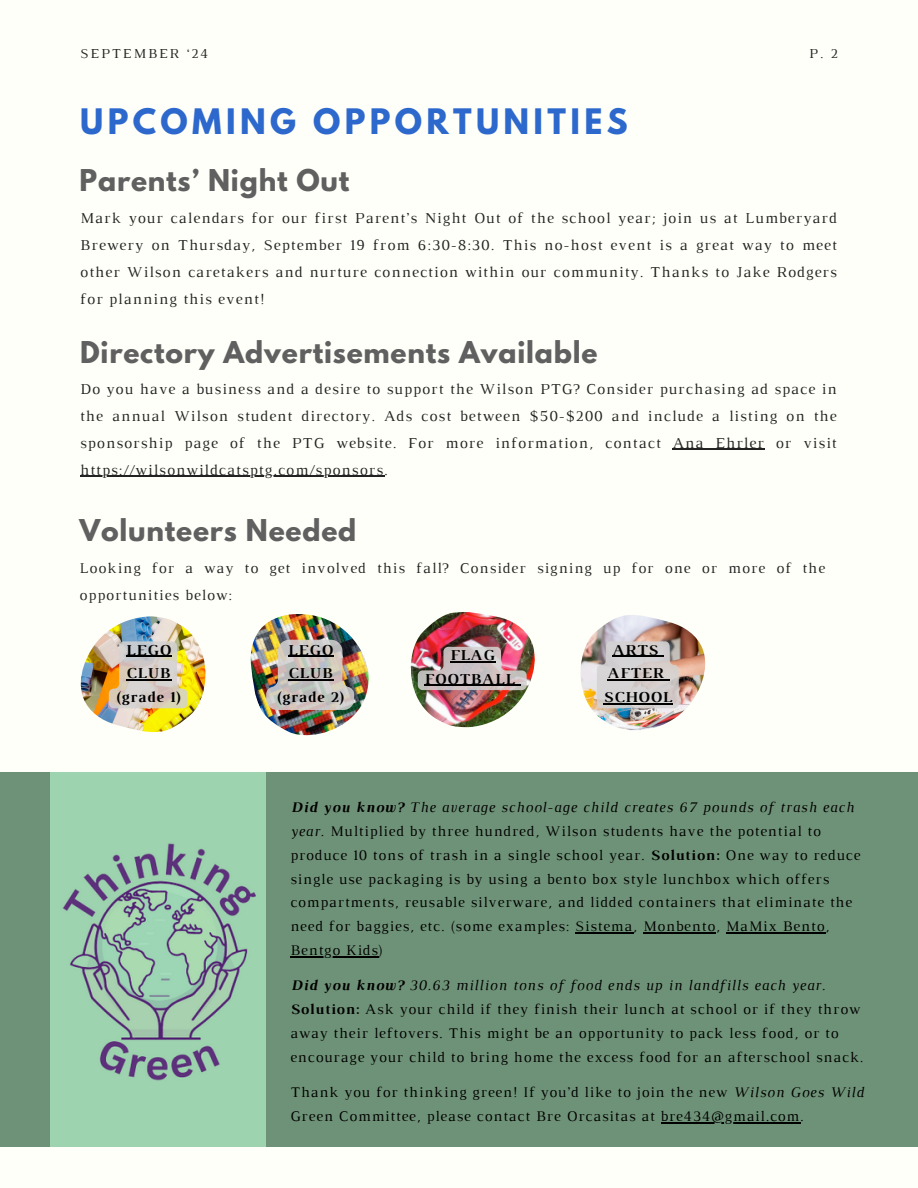
<style>
.page{position:relative;width:918px;height:1188px;background:#fffff9}
.page>*{position:absolute;margin:0;border:0;box-sizing:border-box;transform-origin:0 0}
.t1{font:700 31.2px "League Spartan";letter-spacing:.14em;color:#2d68cd}
.t2{font:700 26.7px "League Spartan";letter-spacing:.03em;color:#606060}
.t3{font:15.45px/27px "Luthier";letter-spacing:.07em;color:#222;text-align:justify}
.t4{font:700 15.45px/23.7px "Luthier";letter-spacing:.06em;color:#000;text-align:center}
.t5{font:15.15px/26.5px "Luthier";letter-spacing:.07em;color:#222}
.t6{font:15px/23.7px "Luthier";letter-spacing:.06em;color:#000}
.t7{font:13.95px "Luthier";letter-spacing:.14em;color:#222}
.s1{font-weight:700;font-style:italic}
.s2{font-style:italic}
.s3{font-weight:700}
</style>
<div class="page">
<div style="left:0;top:773px;width:918px;height:374px;background:#6e9277"></div>
<img style="left:51px;top:773px;width:215px;height:374px">
<img style="left:81px;top:616px;width:125px;height:116px">
<img style="left:250px;top:614px;width:119px;height:122px">
<img style="left:410px;top:612px;width:125px;height:115px">
<img style="left:580px;top:615px;width:125px;height:115px">
<svg style="left:597px;top:641px;width:82px;height:67px"></svg>
<hr style="left:603px;top:703px;width:70px;height:1px;background:#000">
<img style="left:418px;top:647px;width:109px;height:43px">
<img style="left:266px;top:640px;width:88px;height:70px">
<hr style="left:288px;top:656px;width:45px;height:1px;background:#000">
<hr style="left:288px;top:679px;width:45px;height:1px;background:#000">
<svg style="left:109px;top:641px;width:78px;height:67px"></svg>
<hr style="left:126px;top:656px;width:45px;height:1px;background:#000">
<hr style="left:126px;top:679px;width:45px;height:1px;background:#000">
<hr style="left:673px;top:449px;width:92px;height:1px;background:#222">
<hr style="left:80px;top:476px;width:304px;height:1px;background:#222">
<hr style="left:575px;top:932px;width:58px;height:2px;background:#000">
<hr style="left:643px;top:932px;width:73px;height:2px;background:#000">
<hr style="left:726px;top:932px;width:99px;height:2px;background:#000">
<hr style="left:290px;top:956px;width:89px;height:1px;background:#000">
<hr style="left:661px;top:1122px;width:139px;height:2px;background:#000">
<p class="t7" style="left:80px;top:49px;width:129px">SEPTEMBER ‘24</p>
<p class="t7" style="left:809px;top:49px;width:30px">P. 2</p>
<h3 class="t1" style="left:80px;top:106px;width:549px">UPCOMING OPPORTUNITIES</h3>
<h3 class="t2" style="left:80px;top:167px;width:271px">Parents’ Night Out</h3>
<p class="t3" style="left:80px;top:205px;width:758px">Mark your calendars for our first Parent’s Night Out of the school year; join us at Lumberyard Brewery on Thursday, September 19 from 6:30-8:30. This no-host event is a great way to meet other Wilson caretakers and nurture connection within our community. Thanks to Jake Rodgers for planning this event!</p>
<p class="t2" style="left:80px;top:339px;width:519px">Directory Advertisements Available</p>
<p class="t3" style="left:80px;top:376px;width:758px">Do you have a business and a desire to support the Wilson PTG? Consider purchasing ad space in the annual Wilson student directory. Ads cost between $50-$200 and include a listing on the sponsorship page of the PTG website. For more information, contact Ana Ehrler or visit</p>
<p class="t3" style="left:80px;top:457px;width:309px">https://wilsonwildcatsptg.com/sponsors.</p>
<p class="t2" style="left:80px;top:517px;width:278px">Volunteers Needed</p>
<p class="t5" style="left:80px;top:556px;width:747px">Looking for a way to get involved this fall? Consider signing up for one or more of the opportunities below:</p>
<p class="t4" style="left:126px;top:639px;width:46px">LEGO</p>
<p class="t4" style="left:126px;top:663px;width:46px">CLUB</p>
<p class="t4" style="left:115px;top:686px;width:67px">(grade 1)</p>
<p class="t4" style="left:288px;top:639px;width:46px">LEGO</p>
<h2 class="t4" style="left:288px;top:663px;width:46px">CLUB</h2>
<p class="t4" style="left:276px;top:686px;width:70px">(grade 2)</p>
<h2 class="t4" style="left:424px;top:644px;width:92px">FLAG<br>FOOTBALL</h2>
<p class="t4" style="left:603px;top:639px;width:70px">ARTS<br>AFTER<br>SCHOOL</p>
<p class="t6" style="left:290px;top:797px;width:572px"><span class="s1">Did you know?</span> <span class="s2">The average school-age child creates 67 pounds of trash each year.</span> Multiplied by three hundred, Wilson students have the potential to produce 10 tons of trash in a single school year. <span class="s3">Solution:</span> One way to reduce single use packaging is by using a bento box style lunchbox which offers compartments, reusable silverware, and lidded containers that eliminate the need for baggies, etc. (some examples: Sistema, Monbento, MaMix Bento,</p>
<p class="t6" style="left:290px;top:939px;width:94px">Bentgo Kids)</p>
<p class="t6" style="left:290px;top:975px;width:574px"><span class="s1">Did you know?</span> <span class="s2">30.63 million tons of food ends up in landfills each year.<br></span><span class="s3">Solution:</span> Ask your child if they finish their lunch at school or if they throw away their leftovers. This might be an opportunity to pack less food, or to encourage your child to bring home the excess food for an afterschool snack.</p>
<p class="t6" style="left:290px;top:1082px;width:575px">Thank you for thinking green! If you’d like to join the new <span class="s2">Wilson Goes Wild<br></span>Green Committee, please contact Bre Orcasitas at bre434@gmail.com.</p>
</div>
